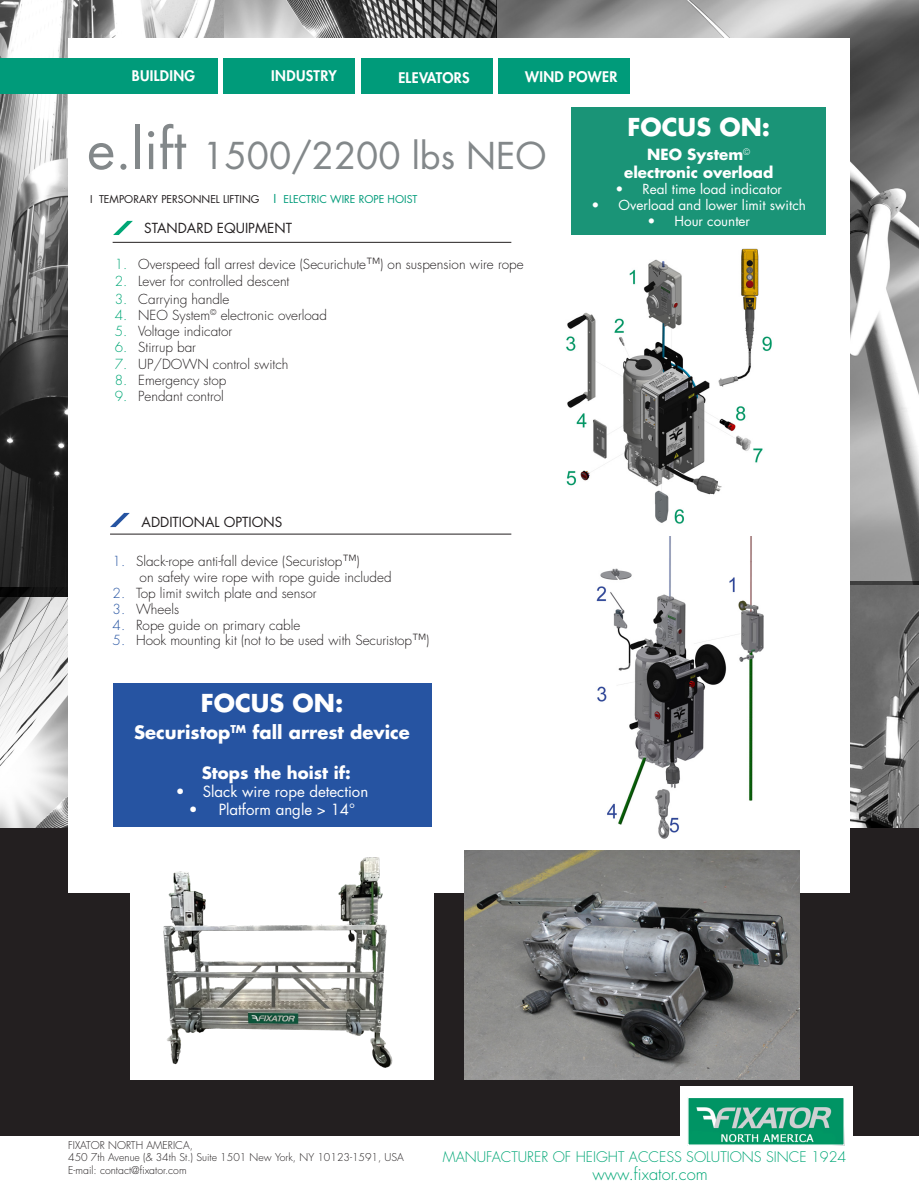
<style>
.page{position:relative;width:919px;height:1187px;background:#fff}
.page>*{position:absolute;margin:0;border:0;box-sizing:border-box;transform-origin:0 0}
.t1{font:36px "Futura Std";color:#83888a}
.t2{font:700 24px "Futura Std";color:#fff}
.t3{font:700 18px "Futura Std";color:#fff}
.t4{font:700 16.5px "Futura Std";color:#fff}
.t5{font:300 16.5px "Futura Std";color:#00a776}
.t6{font:15px "Futura Std";color:#fff}
.t7{font:700 15px/18px "Futura Std";color:#fff;text-align:center}
.t8{font:300 14.25px "Futura Std";color:#00a776}
.t9{font:800 14.25px "Futura Std";letter-spacing:.025em;color:#fff}
.t10{font:300 13.5px/15.8px "Futura Std";color:#231f20}
.t11{font:13.5px "Futura Std";color:#fff}
.t12{font:13.5px "Futura Std";color:#231f20}
.t13{font:300 10.5px "Futura Std";color:#231f20}
.t14{font:10.5px "Futura Std";color:#231f20}
.s1{font-size:54px}
.s2{font-size:12px;color:#009b7a}
.s3{color:#009b7a}
.s4{color:#00a776}
.s5{font-size:15px}
.s6{color:#2654a2}
</style>
<div class="page">
<img style="left:224px;top:0;width:273px;height:38px">
<img style="left:497px;top:0;width:421px;height:581px">
<img style="left:0;top:0;width:224px;height:587px">
<img style="left:850px;top:581px;width:68px;height:246px">
<img style="left:0;top:587px;width:68px;height:240px">
<div style="left:69px;top:38px;width:781px;height:1148px;background:#fff"></div>
<div style="left:0;top:827px;width:918px;height:319px;background:#231f20"></div>
<div style="left:68px;top:805px;width:782px;height:88px;background:#fff"></div>
<img style="left:566px;top:248px;width:206px;height:276px">
<div style="left:0;top:59px;width:217px;height:35px;background:#009b7a"></div>
<div style="left:223px;top:59px;width:132px;height:35px;background:#009b7a"></div>
<hr style="left:113px;top:242px;width:398px;height:1px;background:#231f20">
<hr style="left:110px;top:533px;width:401px;height:1px;background:#231f20">
<svg style="left:113px;top:221px;width:20px;height:14px"></svg>
<img style="left:596px;top:536px;width:168px;height:303px">
<svg style="left:110px;top:513px;width:20px;height:14px"></svg>
<img style="left:464px;top:850px;width:335px;height:229px">
<div style="left:0;top:1135px;width:918px;height:51px;background:#fff"></div>
<div style="left:679px;top:1086px;width:173px;height:77px;background:#fff"></div>
<img style="left:690px;top:1099px;width:151px;height:43px">
<div style="left:687px;top:1096px;width:157px;height:49px;border:2px solid #fff"></div>
<div style="left:113px;top:683px;width:318px;height:143px;background:#2654a2"></div>
<div style="left:571px;top:107px;width:255px;height:128px;background:#1a9477"></div>
<div style="left:130px;top:850px;width:303px;height:229px;background:#fff"></div>
<img style="left:164px;top:857px;width:229px;height:210px">
<div style="left:361px;top:59px;width:131px;height:35px;background:#009b7a"></div>
<div style="left:498px;top:59px;width:131px;height:35px;background:#009b7a"></div>
<p class="t9" style="left:132px;top:67px;width:65px">BUILDING</p>
<p class="t9" style="left:271px;top:67px;width:67px">INDUSTRY</p>
<p class="t9" style="left:398px;top:68px;width:73px">ELEVATORS</p>
<p class="t9" style="left:525px;top:68px;width:94px">WIND POWER</p>
<p class="t1" style="left:87px;top:133px;width:461px"><span class="s1">e.lift</span> 1500/2200 lbs NEO</p>
<p class="t14" style="left:90px;top:192px;width:329px">I TEMPORARY PERSONNEL LIFTING <span class="s2">I</span> <span class="s3">ELECTRIC WIRE ROPE HOIST</span></p>
<p class="t12" style="left:144px;top:219px;width:149px">STANDARD EQUIPMENT</p>
<p class="t10" style="left:115px;top:257px;width:410px"><span class="s4">1.</span> Overspeed fall arrest device (Securichute<span class="s5">™</span>) on suspension wire rope</p>
<p class="t10" style="left:115px;top:273px;width:176px"><span class="s4">2.</span> Lever for controlled descent</p>
<p class="t10" style="left:115px;top:291px;width:116px"><span class="s4">3.</span> Carrying handle</p>
<p class="t10" style="left:115px;top:307px;width:214px"><span class="s4">4.</span> NEO System<sup>©</sup> electronic overload</p>
<p class="t10" style="left:115px;top:324px;width:119px"><span class="s4">5.</span> Voltage indicator</p>
<p class="t10" style="left:115px;top:340px;width:83px"><span class="s4">6.</span> Stirrup bar</p>
<p class="t10" style="left:115px;top:356px;width:175px"><span class="s4">7.</span> UP/DOWN control switch</p>
<p class="t10" style="left:115px;top:372px;width:113px"><span class="s4">8.</span> Emergency stop</p>
<p class="t10" style="left:115px;top:388px;width:111px"><span class="s4">9.</span> Pendant control</p>
<p class="t12" style="left:142px;top:513px;width:142px">ADDITIONAL OPTIONS</p>
<p class="t10" style="left:140px;top:553px;width:253px;text-indent:-27px"><span class="s6">1.</span> Slack-rope anti-fall device (Securistop<span class="s5">™</span>)<br>on safety wire rope with rope guide included</p>
<p class="t10" style="left:113px;top:585px;width:205px"><span class="s6">2.</span> Top limit switch plate and sensor</p>
<p class="t10" style="left:113px;top:601px;width:68px"><span class="s6">3.</span> Wheels</p>
<p class="t10" style="left:113px;top:617px;width:189px"><span class="s6">4.</span> Rope guide on primary cable</p>
<p class="t10" style="left:113px;top:633px;width:318px"><span class="s6">5.</span> Hook mounting kit (not to be used with Securistop<span class="s5">™</span>)</p>
<h2 class="t2" style="left:201px;top:687px;width:144px">FOCUS ON:</h2>
<h3 class="t3" style="left:134px;top:720px;width:277px">Securistop<sup>TM</sup> fall arrest device</h3>
<p class="t4" style="left:202px;top:761px;width:150px">Stops the hoist if:</p>
<p class="t6" style="left:176px;top:781px;width:194px">• Slack wire rope detection</p>
<p class="t6" style="left:189px;top:799px;width:168px">• Platform angle &gt; 14°</p>
<h2 class="t2" style="left:627px;top:111px;width:144px">FOCUS ON:</h2>
<p class="t7" style="left:624px;top:145px;width:150px">NEO System<sup>© </sup>electronic overload</p>
<p class="t11" style="left:615px;top:180px;width:168px">• Real time load indicator</p>
<p class="t11" style="left:591px;top:196px;width:216px">• Overload and lower limit switch</p>
<p class="t11" style="left:647px;top:213px;width:104px">• Hour counter</p>
<p class="t13" style="left:68px;top:1138px;width:126px">FIXATOR NORTH AMERICA,</p>
<p class="t13" style="left:68px;top:1151px;width:337px">450 7th Avenue (&amp; 34th St.) Suite 1501 New York, NY 10123-1591, USA</p>
<p class="t13" style="left:68px;top:1163px;width:120px">E-mail: contact@fixator.com</p>
<p class="t8" style="left:443px;top:1147px;width:405px">MANUFACTURER OF HEIGHT ACCESS SOLUTIONS SINCE 1924</p>
<p class="t5" style="left:592px;top:1163px;width:117px">www.fixator.com</p>
</div>
